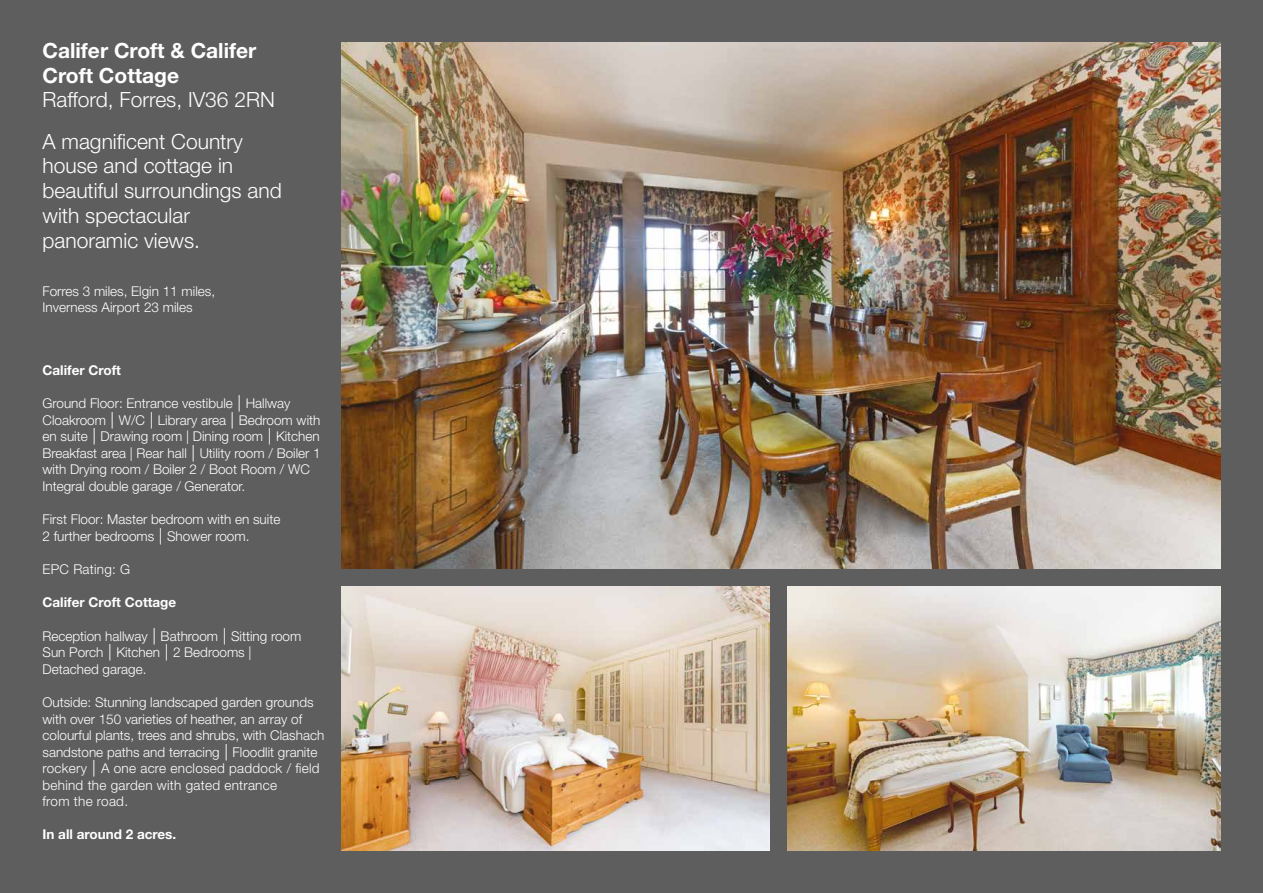
<style>
.page{position:relative;width:1263px;height:893px;background:#5f5e5e}
.page>*{position:absolute;margin:0;border:0;box-sizing:border-box;transform-origin:0 0}
.t1{font:300 21px/24.8px "Helvetica Neue LT Std";color:#fff}
.t2{font:700 21px/24.8px "Helvetica Neue LT Std";color:#fff}
.t3{font:300 13.5px/16.5px "Helvetica Neue LT Std";color:#fff}
.t4{font:700 13.5px "Helvetica Neue LT Std";color:#fff}
.t5{font:300 13.5px "Helvetica Neue LT Std";letter-spacing:.02em;color:#fff}
.s1{font-size:16.5px}
</style>
<div class="page">
<img style="left:341px;top:43px;width:879px;height:525px">
<img style="left:341px;top:587px;width:429px;height:263px">
<img style="left:787px;top:587px;width:433px;height:263px">
<h1 class="t2" style="left:43px;top:38px;width:215px">Califer Croft &amp; Califer<br>Croft Cottage</h1>
<h1 class="t1" style="left:43px;top:79px;width:234px;line-height:41.2px">Rafford, Forres, IV36 2RN<br>A magnificent Country</h1>
<h1 class="t1" style="left:43px;top:153px;width:241px">house and cottage in beautiful surroundings and with spectacular panoramic views.</h1>
<p class="t3" style="left:43px;top:282px;width:174px">Forres 3 miles, Elgin 11 miles,<br>Inverness Airport 23 miles</p>
<p class="t4" style="left:43px;top:362px;width:80px">Califer Croft</p>
<p class="t3" style="left:43px;top:395px;width:280px">Ground Floor: Entrance vestibule <span class="s1">|</span> Hallway Cloakroom <span class="s1">|</span> W/C <span class="s1">|</span> Library area <span class="s1">|</span> Bedroom with en suite <span class="s1">|</span> Drawing room | Dining room <span class="s1">|</span> Kitchen Breakfast area | Rear hall <span class="s1">|</span> Utility room / Boiler 1 with Drying room / Boiler 2 / Boot Room / WC Integral double garage / Generator.</p>
<p class="t3" style="left:43px;top:511px;width:239px">First Floor: Master bedroom with en suite<br>2 further bedrooms <span class="s1">|</span> Shower room.</p>
<p class="t5" style="left:43px;top:561px;width:89px">EPC Rating: G</p>
<p class="t4" style="left:43px;top:594px;width:135px">Califer Croft Cottage</p>
<p class="t3" style="left:43px;top:628px;width:260px">Reception hallway <span class="s1">|</span> Bathroom <span class="s1">|</span> Sitting room<br>Sun Porch <span class="s1">|</span> Kitchen <span class="s1">|</span> 2 Bedrooms |<br>Detached garage.</p>
<p class="t3" style="left:43px;top:694px;width:283px">Outside: Stunning landscaped garden grounds with over 150 varieties of heather, an array of colourful plants, trees and shrubs, with Clashach sandstone paths and terracing <span class="s1">|</span> Floodlit granite rockery <span class="s1">|</span> A one acre enclosed paddock / field behind the garden with gated entrance<br>from the road.</p>
<p class="t4" style="left:43px;top:826px;width:135px">In all around 2 acres.</p>
</div>
